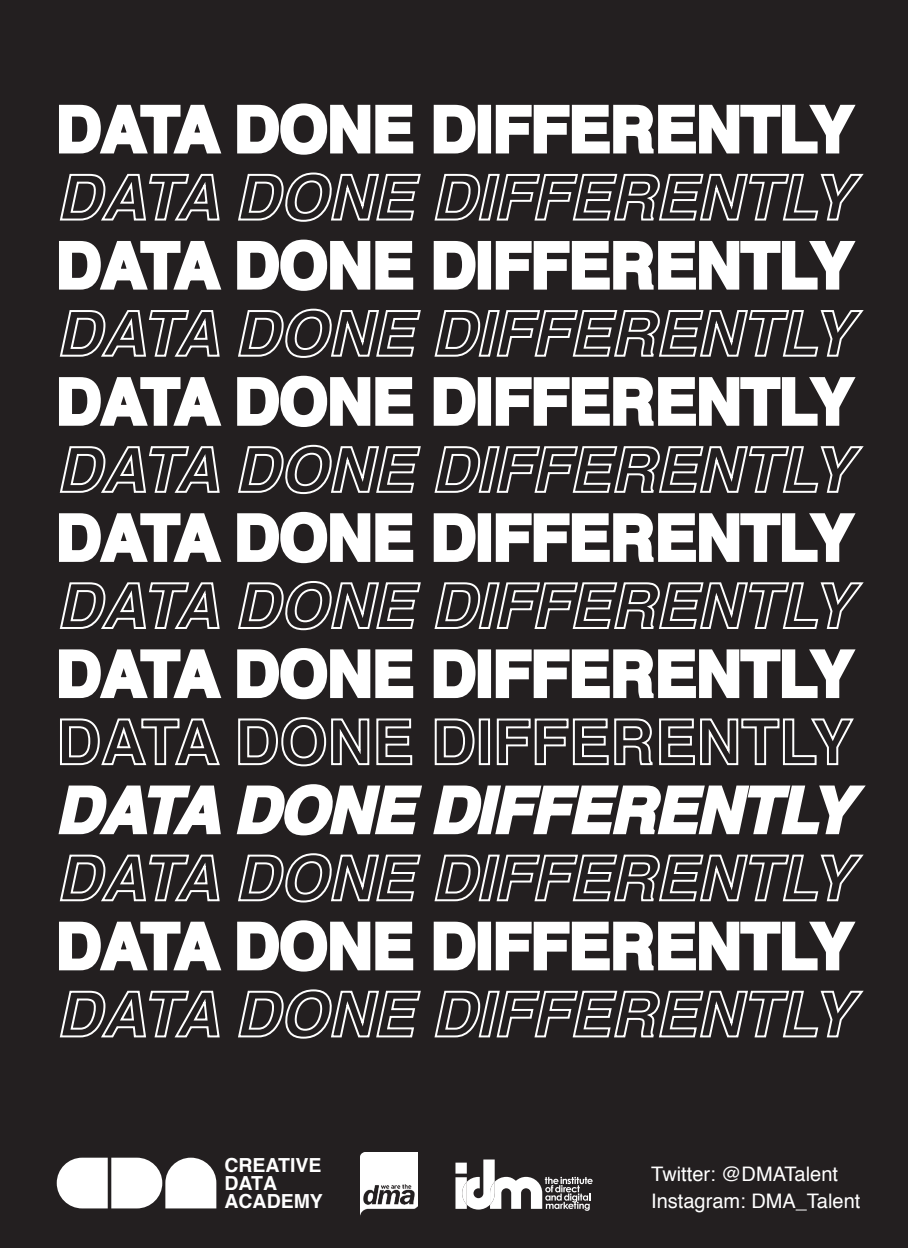
<style>
.page{position:relative;width:908px;height:1248px;background:#fff}
.page>*{position:absolute;margin:0;border:0;box-sizing:border-box;transform-origin:0 0}
.t1{font:700 62px "Helvetica";color:#fff}
.t2{font:italic 700 62px "Helvetica";color:#fff}
.t3{font:20px "Helvetica";color:#fff}
.t4{font:700 19.4px/18.4px "Helvetica";color:#fff}
</style>
<div class="page">
<div style="left:0;top:0;width:907px;height:1247px;background:#231f20"></div>
<svg style="left:59px;top:104px;width:163px;height:50px"></svg>
<svg style="left:237px;top:103px;width:177px;height:52px"></svg>
<svg style="left:433px;top:104px;width:43px;height:50px"></svg>
<div style="left:477px;top:105px;width:14px;height:48px;border:4px solid #fff"></div>
<svg style="left:495px;top:104px;width:361px;height:50px"></svg>
<svg style="left:59px;top:377px;width:163px;height:49px"></svg>
<svg style="left:237px;top:375px;width:177px;height:52px"></svg>
<svg style="left:433px;top:377px;width:43px;height:49px"></svg>
<div style="left:477px;top:377px;width:14px;height:49px;border:4px solid #fff"></div>
<svg style="left:495px;top:377px;width:361px;height:49px"></svg>
<svg style="left:59px;top:649px;width:163px;height:50px"></svg>
<svg style="left:237px;top:648px;width:177px;height:52px"></svg>
<svg style="left:433px;top:649px;width:43px;height:50px"></svg>
<div style="left:477px;top:649px;width:14px;height:49px;border:4px solid #fff"></div>
<svg style="left:495px;top:649px;width:361px;height:50px"></svg>
<svg style="left:59px;top:241px;width:163px;height:49px"></svg>
<svg style="left:237px;top:239px;width:177px;height:52px"></svg>
<svg style="left:433px;top:241px;width:43px;height:49px"></svg>
<div style="left:477px;top:241px;width:14px;height:48px;border:4px solid #fff"></div>
<svg style="left:495px;top:241px;width:361px;height:49px"></svg>
<svg style="left:59px;top:513px;width:163px;height:49px"></svg>
<svg style="left:237px;top:511px;width:177px;height:53px"></svg>
<svg style="left:433px;top:513px;width:43px;height:49px"></svg>
<div style="left:477px;top:513px;width:14px;height:49px;border:4px solid #fff"></div>
<svg style="left:495px;top:513px;width:361px;height:49px"></svg>
<svg style="left:60px;top:718px;width:160px;height:48px"></svg>
<svg style="left:238px;top:717px;width:175px;height:50px"></svg>
<svg style="left:434px;top:718px;width:41px;height:48px"></svg>
<div style="left:478px;top:718px;width:12px;height:47px;border:2px solid #fff"></div>
<svg style="left:496px;top:718px;width:358px;height:48px"></svg>
<svg style="left:59px;top:173px;width:161px;height:48px"></svg>
<svg style="left:238px;top:172px;width:183px;height:50px"></svg>
<svg style="left:434px;top:173px;width:430px;height:48px"></svg>
<svg style="left:59px;top:446px;width:161px;height:47px"></svg>
<svg style="left:238px;top:444px;width:183px;height:51px"></svg>
<svg style="left:434px;top:446px;width:430px;height:47px"></svg>
<svg style="left:59px;top:310px;width:161px;height:47px"></svg>
<svg style="left:238px;top:308px;width:183px;height:50px"></svg>
<svg style="left:434px;top:310px;width:430px;height:47px"></svg>
<svg style="left:59px;top:582px;width:161px;height:47px"></svg>
<svg style="left:238px;top:581px;width:183px;height:50px"></svg>
<svg style="left:434px;top:582px;width:430px;height:47px"></svg>
<svg style="left:58px;top:785px;width:163px;height:50px"></svg>
<svg style="left:236px;top:784px;width:186px;height:52px"></svg>
<svg style="left:433px;top:785px;width:433px;height:50px"></svg>
<svg style="left:59px;top:854px;width:161px;height:48px"></svg>
<svg style="left:238px;top:853px;width:183px;height:50px"></svg>
<svg style="left:434px;top:854px;width:430px;height:48px"></svg>
<svg style="left:59px;top:990px;width:161px;height:48px"></svg>
<svg style="left:238px;top:989px;width:183px;height:50px"></svg>
<svg style="left:434px;top:990px;width:430px;height:48px"></svg>
<svg style="left:59px;top:921px;width:163px;height:50px"></svg>
<svg style="left:237px;top:920px;width:177px;height:52px"></svg>
<svg style="left:433px;top:921px;width:43px;height:50px"></svg>
<div style="left:477px;top:921px;width:14px;height:49px;border:4px solid #fff"></div>
<svg style="left:495px;top:921px;width:361px;height:50px"></svg>
<svg style="left:57px;top:1157px;width:159px;height:51px;background:#dddcdc"></svg>
<svg style="left:455px;top:1159px;width:137px;height:51px"></svg>
<img style="left:360px;top:1152px;width:57px;height:64px">
<p class="t1" style="left:56px;top:80px;width:797px">DATA DONE DIFFERENTLY</p>
<p class="t1" style="left:56px;top:216px;width:797px">DATA DONE DIFFERENTLY</p>
<p class="t1" style="left:56px;top:352px;width:797px">DATA DONE DIFFERENTLY</p>
<p class="t1" style="left:56px;top:488px;width:797px">DATA DONE DIFFERENTLY</p>
<p class="t1" style="left:56px;top:624px;width:797px">DATA DONE DIFFERENTLY</p>
<p class="t2" style="left:56px;top:759px;width:797px">DATA DONE DIFFERENTLY</p>
<p class="t1" style="left:56px;top:896px;width:797px">DATA DONE DIFFERENTLY</p>
<p class="t4" style="left:224px;top:1155px;width:100px">CREATIVE<br>DATA<br>ACADEMY</p>
<p class="t3" style="left:651px;top:1158px;width:188px">Twitter: @DMATalent</p>
<p class="t3" style="left:651px;top:1185px;width:210px">Instagram: DMA_Talent</p>
</div>
